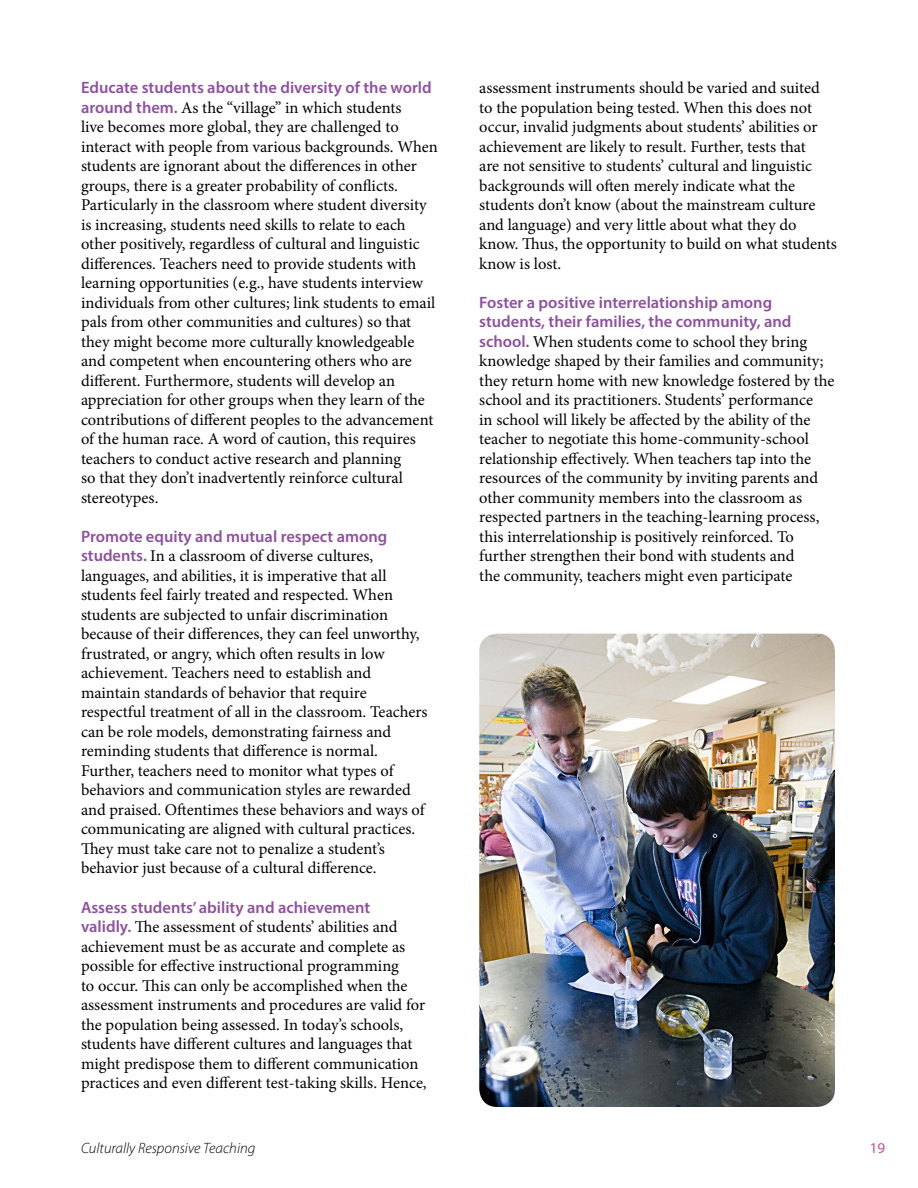
<style>
.page{position:relative;width:918px;height:1188px;background:#fff}
.page>*{position:absolute;margin:0;border:0;box-sizing:border-box;transform-origin:0 0}
.t1{font:16.5px/19.5px "Minion Pro";color:#000}
.t2{font:italic 300 15px "Myriad Pro";color:#000}
.t3{font:15px "Myriad Pro";color:#c65093}
.s1{font-family:"Myriad Pro";font-weight:600;color:#8e509f}
</style>
<div class="page">
<img style="left:479px;top:634px;width:356px;height:473px">
<p class="t1" style="left:81px;top:78px;width:358px"><span class="s1">Educate students about the diversity of the world around them.</span> As the “village” in which students<br>live becomes more global, they are challenged to interact with people from various backgrounds. When students are ignorant about the differences in other groups, there is a greater probability of conflicts.<br>Particularly in the classroom where student diversity is increasing, students need skills to relate to each other positively, regardless of cultural and linguistic differences. Teachers need to provide students with learning opportunities (e.g., have students interview individuals from other cultures; link students to email pals from other communities and cultures) so that they might become more culturally knowledgeable and competent when encountering others who are different. Furthermore, students will develop an appreciation for other groups when they learn of the contributions of different peoples to the advancement of the human race. A word of caution, this requires teachers to conduct active research and planning<br>so that they don’t inadvertently reinforce cultural stereotypes.</p>
<p class="t1" style="left:81px;top:527px;width:348px"><span class="s1">Promote equity and mutual respect among students.</span> In a classroom of diverse cultures, languages, and abilities, it is imperative that all students feel fairly treated and respected. When students are subjected to unfair discrimination because of their differences, they can feel unworthy, frustrated, or angry, which often results in low achievement. Teachers need to establish and maintain standards of behavior that require respectful treatment of all in the classroom. Teachers can be role models, demonstrating fairness and reminding students that difference is normal.<br>Further, teachers need to monitor what types of behaviors and communication styles are rewarded and praised. Oftentimes these behaviors and ways of communicating are aligned with cultural practices.<br>They must take care not to penalize a student’s behavior just because of a cultural difference.</p>
<p class="t1" style="left:81px;top:898px;width:347px"><span class="s1">Assess students’ ability and achievement<br>validly.</span> The assessment of students’ abilities and achievement must be as accurate and complete as possible for effective instructional programming<br>to occur. This can only be accomplished when the assessment instruments and procedures are valid for the population being assessed. In today’s schools, students have different cultures and languages that might predispose them to different communication practices and even different test-taking skills. Hence,</p>
<p class="t1" style="left:479px;top:78px;width:359px">assessment instruments should be varied and suited to the population being tested. When this does not occur, invalid judgments about students’ abilities or achievement are likely to result. Further, tests that<br>are not sensitive to students’ cultural and linguistic backgrounds will often merely indicate what the students don’t know (about the mainstream culture and language) and very little about what they do know. Thus, the opportunity to build on what students know is lost.</p>
<p class="t1" style="left:479px;top:293px;width:357px"><span class="s1">Foster a positive interrelationship among students, their families, the community, and school.</span> When students come to school they bring knowledge shaped by their families and community; they return home with new knowledge fostered by the school and its practitioners. Students’ performance<br>in school will likely be affected by the ability of the teacher to negotiate this home-community-school relationship effectively. When teachers tap into the resources of the community by inviting parents and other community members into the classroom as respected partners in the teaching-learning process, this interrelationship is positively reinforced. To further strengthen their bond with students and<br>the community, teachers might even participate</p>
<p class="t2" style="left:81px;top:1139px;width:176px">Culturally Responsive Teaching</p>
<p class="t3" style="left:870px;top:1139px;width:17px">19</p>
</div>
